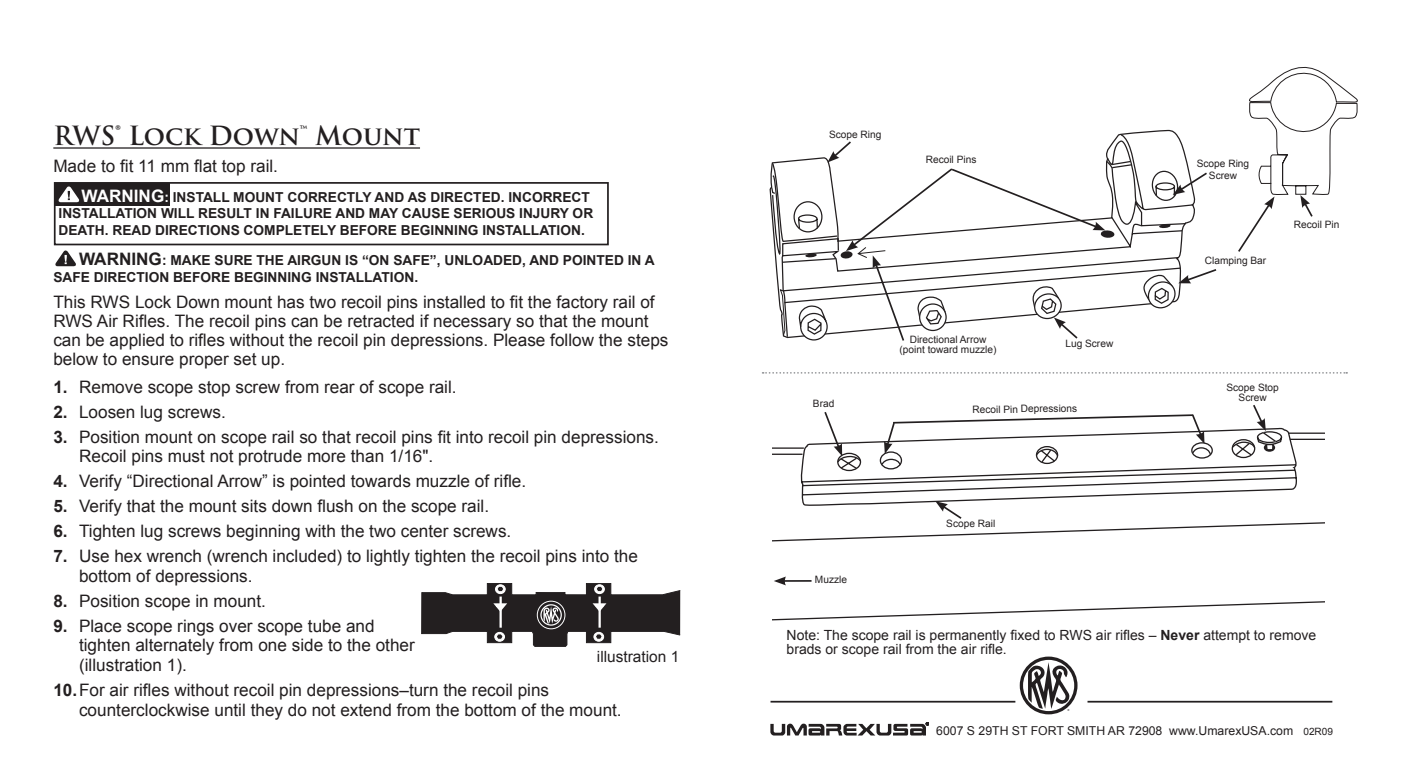
<style>
.page{position:relative;width:1413px;height:783px;background:#fff}
.page>*{position:absolute;margin:0;border:0;box-sizing:border-box;transform-origin:0 0}
.t1{font:700 25.72px "Trajan Pro";color:#231f20}
.t2{font:17.15px/18.9px "Arial";color:#231f20}
.t3{font:15.4px "Arial";color:#231f20}
.t4{font:14px/14px "Arial";color:#231f20}
.t5{font:700 13.65px/16.4px "Arial";color:#231f20}
.t6{font:12.25px "Arial";color:#231f20}
.t7{font:10.15px/11.9px "Arial";color:#231f20;text-align:center}
.s1{font-size:17.15px;color:#fff}
.s2{color:#fff}
.s3{font-size:17.15px}
.s4{font-weight:700}
.s5{font-size:10.15px}
</style>
<div class="page">
<svg style="left:1019px;top:656px;width:58px;height:58px"></svg>
<hr style="left:770px;top:700px;width:245px;height:2px;background:#231f20">
<hr style="left:1087px;top:700px;width:245px;height:2px;background:#231f20">
<svg style="left:769px;top:161px;width:10px;height:141px"></svg>
<svg style="left:779px;top:140px;width:438px;height:201px"></svg>
<svg style="left:772px;top:522px;width:551px;height:98px"></svg>
<svg style="left:762px;top:372px;width:584px;height:147px"></svg>
<svg style="left:1238px;top:67px;width:119px;height:185px"></svg>
<div style="left:55px;top:183px;width:115px;height:22px;background:#231f20"></div>
<svg style="left:58px;top:186px;width:21px;height:17px"></svg>
<div style="left:54px;top:182px;width:554px;height:63px;border:2px solid #231f20"></div>
<hr style="left:53px;top:147px;width:367px;height:2px;background:#231f20">
<svg style="left:55px;top:250px;width:21px;height:17px"></svg>
<svg style="left:421px;top:583px;width:259px;height:63px"></svg>
<svg style="left:773px;top:576px;width:38px;height:9px"></svg>
<svg style="left:770px;top:722px;width:158px;height:13px"></svg>
<p class="t1" style="left:53px;top:120px;width:368px">RWS® Lock Down™ Mount</p>
<p class="t2" style="left:53px;top:157px;width:226px">Made to fit 11 mm flat top rail.</p>
<p class="t5" style="left:59px;top:189px;width:536px;text-indent:23px"><span class="s1">WARNING</span><span class="s2">:</span> INSTALL MOUNT CORRECTLY AND AS DIRECTED. INCORRECT<br>INSTALLATION WILL RESULT IN FAILURE AND MAY CAUSE SERIOUS INJURY OR<br>DEATH. READ DIRECTIONS COMPLETELY BEFORE BEGINNING INSTALLATION.</p>
<p class="t5" style="left:53px;top:253px;width:603px;text-indent:26px"><span class="s3">WARNING</span>: MAKE SURE THE AIRGUN IS “ON SAFE”, UNLOADED, AND POINTED IN A<br>SAFE DIRECTION BEFORE BEGINNING INSTALLATION.</p>
<p class="t2" style="left:53px;top:293px;width:616px">This RWS Lock Down mount has two recoil pins installed to fit the factory rail of RWS Air Rifles. The recoil pins can be retracted if necessary so that the mount can be applied to rifles without the recoil pin depressions. Please follow the steps below to ensure proper set up.</p>
<p class="t2" style="left:53px;top:377px;width:405px"><span class="s4">1.</span> Remove scope stop screw from rear of scope rail.</p>
<p class="t2" style="left:53px;top:402px;width:174px"><span class="s4">2.</span> Loosen lug screws.</p>
<p class="t2" style="left:53px;top:427px;width:607px"><span class="s4">3.</span> Position mount on scope rail so that recoil pins fit into recoil pin depressions.</p>
<p class="t2" style="left:79px;top:447px;width:356px">Recoil pins must not protrude more than 1/16".</p>
<p class="t2" style="left:53px;top:472px;width:474px"><span class="s4">4.</span> Verify “Directional Arrow” is pointed towards muzzle of rifle.</p>
<p class="t2" style="left:53px;top:496px;width:437px"><span class="s4">5.</span> Verify that the mount sits down flush on the scope rail.</p>
<p class="t2" style="left:53px;top:521px;width:459px"><span class="s4">6.</span> Tighten lug screws beginning with the two center screws.</p>
<p class="t2" style="left:53px;top:546px;width:586px"><span class="s4">7.</span> Use hex wrench (wrench included) to lightly tighten the recoil pins into the</p>
<p class="t2" style="left:79px;top:566px;width:175px">bottom of depressions.</p>
<p class="t2" style="left:53px;top:591px;width:214px"><span class="s4">8.</span> Position scope in mount.</p>
<p class="t2" style="left:53px;top:616px;width:323px"><span class="s4">9.</span> Place scope rings over scope tube and</p>
<p class="t2" style="left:79px;top:635px;width:337px">tighten alternately from one side to the other</p>
<p class="t2" style="left:79px;top:655px;width:109px">(illustration 1).</p>
<p class="t2" style="left:53px;top:680px;width:497px"><span class="s4">10.</span>For air rifles without recoil pin depressions–turn the recoil pins</p>
<p class="t2" style="left:79px;top:700px;width:544px">counterclockwise until they do not extend from the bottom of the mount.</p>
<p class="t3" style="left:597px;top:646px;width:84px">illustration 1</p>
<p class="t7" style="left:829px;top:128px;width:54px">Scope Ring</p>
<p class="t7" style="left:925px;top:153px;width:52px">Recoil Pins</p>
<p class="t7" style="left:813px;top:398px;width:23px">Brad</p>
<p class="t7" style="left:815px;top:573px;width:34px">Muzzle</p>
<p class="t7" style="left:909px;top:333px;width:78px">Directional Arrow</p>
<p class="t7" style="left:899px;top:343px;width:98px">(point toward muzzle)</p>
<p class="t7" style="left:1065px;top:337px;width:49px">Lug Screw</p>
<p class="t7" style="left:972px;top:404px;width:106px;rotate:-1deg">Recoil Pin Depressions</p>
<p class="t7" style="left:946px;top:517px;width:51px">Scope Rail</p>
<p class="t7" style="left:1196px;top:158px;width:54px">Scope Ring<br>Screw</p>
<p class="t7" style="left:1204px;top:254px;width:63px">Clamping Bar</p>
<p class="t7" style="left:1293px;top:218px;width:47px">Recoil Pin</p>
<p class="t7" style="left:1226px;top:382px;width:54px;line-height:10.2px">Scope Stop<br>Screw</p>
<p class="t4" style="left:786px;top:627px;width:531px">Note: The scope rail is permanently fixed to RWS air rifles – <span class="s4">Never</span> attempt to remove brads or scope rail from the air rifle.</p>
<p class="t6" style="left:936px;top:722px;width:398px">6007 S 29TH ST FORT SMITH AR 72908 www.UmarexUSA.com <span class="s5">02R09</span></p>
</div>
